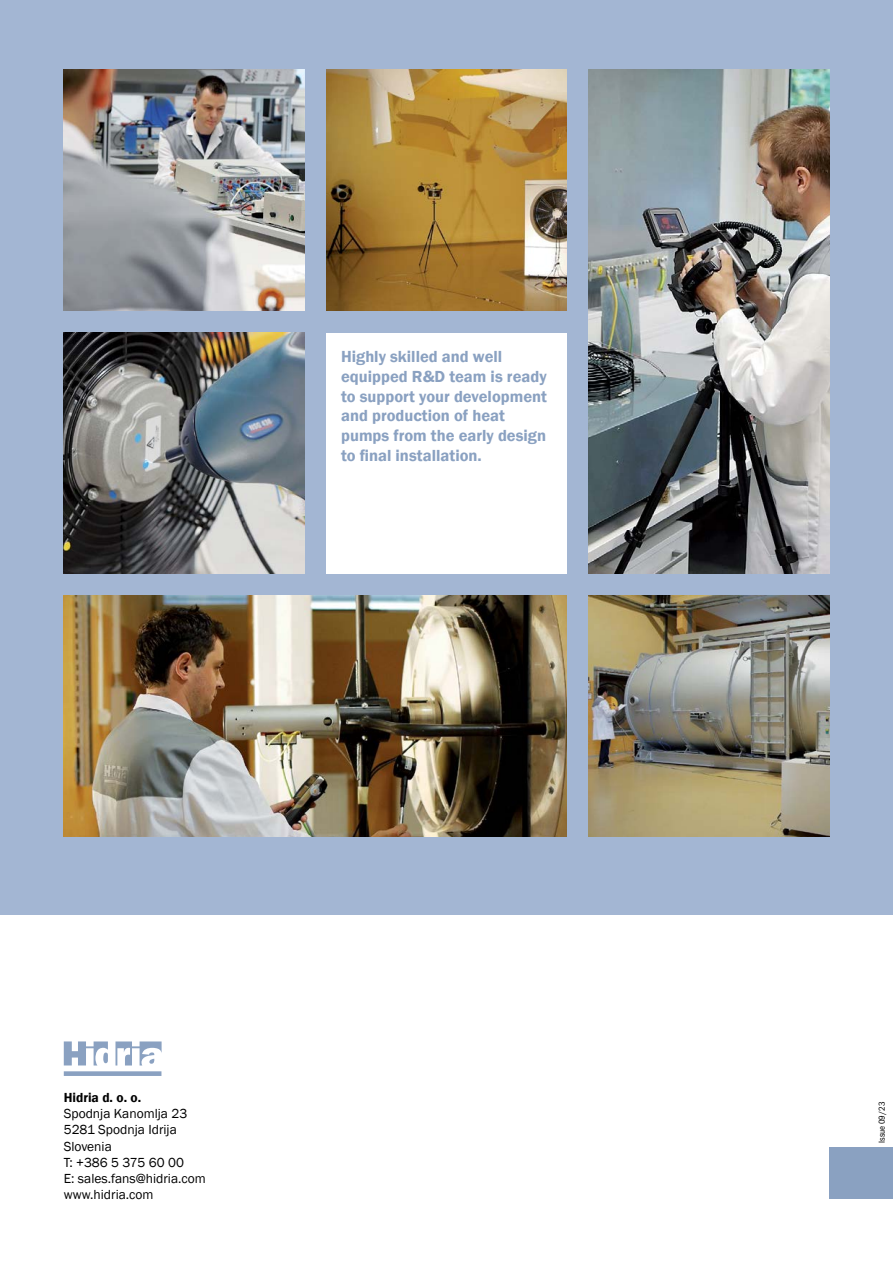
<style>
.page{position:relative;width:893px;height:1263px;background:#fff}
.page>*{position:absolute;margin:0;border:0;box-sizing:border-box;transform-origin:0 0}
.t1{font:600 16.5px/19.8px "Franklin Gothic";color:#8aa1c1}
.t2{font:13.5px/16.2px "Franklin Gothic";color:#000}
.t3{font:600 13.5px "Franklin Gothic";color:#000}
.t4{font:9px "Franklin Gothic URW Con Boo";color:#000}
</style>
<div class="page">
<div style="left:0;top:0;width:893px;height:914px;background:#a3b6d3"></div>
<div style="left:829px;top:1147px;width:64px;height:51px;background:#8aa1c1"></div>
<svg style="left:64px;top:1041px;width:98px;height:35px"></svg>
<div style="left:326px;top:333px;width:241px;height:240px;background:#fff"></div>
<img style="left:326px;top:70px;width:241px;height:241px">
<img style="left:64px;top:595px;width:503px;height:241px">
<img style="left:64px;top:70px;width:241px;height:241px">
<img style="left:64px;top:333px;width:241px;height:240px">
<img style="left:588px;top:595px;width:241px;height:241px">
<img style="left:588px;top:70px;width:241px;height:503px">
<p class="t1" style="left:341px;top:347px;width:207px">Highly skilled and well equipped R&amp;D team is ready to support your development and production of heat pumps from the early design to final installation.</p>
<p class="t3" style="left:64px;top:1089px;width:79px">Hidria d. o. o.</p>
<p class="t2" style="left:64px;top:1106px;width:144px">Spodnja Kanomlja 23<br>5281 Spodnja Idrija<br>Slovenia<br>T: +386 5 375 60 00<br>E: sales.fans@hidria.com www.hidria.com</p>
<p class="t4" style="left:876px;top:1143px;width:43px;rotate:-90deg">Issue 09/23</p>
</div>
